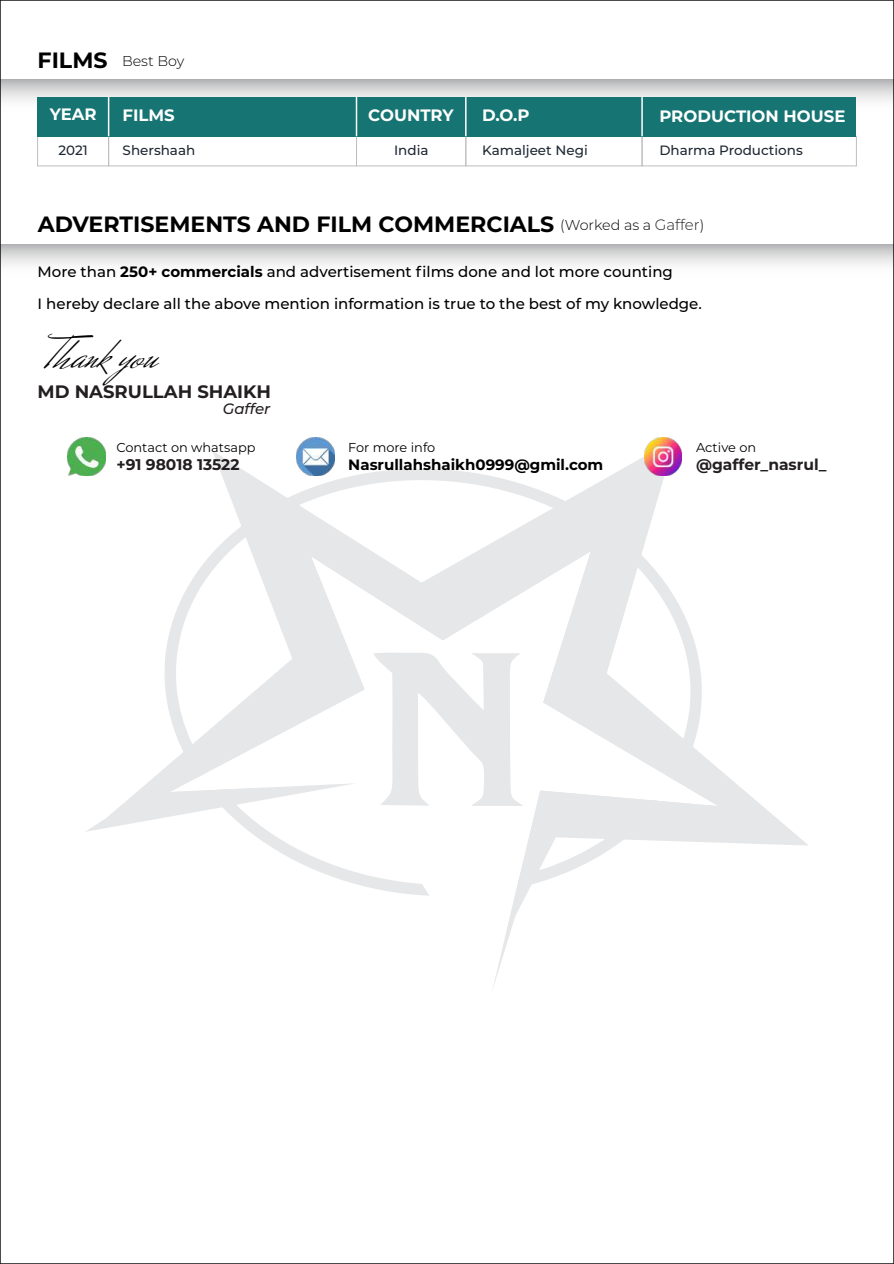
<style>
.page{position:relative;width:894px;height:1264px;background:#fff}
.page>*{position:absolute;margin:0;border:0;box-sizing:border-box;transform-origin:0 0}
.t1{font:40.95px "Mr Canfields";letter-spacing:-.005em;color:#000}
.t2{font:700 22.05px "Montserrat";color:#000}
.t3{font:700 18px "Montserrat";color:#231f20}
.t4{font:700 16.5px "Montserrat";color:#fff}
.t5{font:700 15.45px "Montserrat";color:#231f20}
.t6{font:500 15px/31.8px "Montserrat";color:#000}
.t7{font:700 15px "Montserrat";color:#000}
.t8{font:italic 500 15px "Montserrat";color:#231f20}
.t9{font:300 14.25px "Montserrat";color:#000}
.t10{font:500 13.5px "Montserrat";color:#1e2834}
.t11{font:12.9px "Montserrat";color:#000}
.s1{font-weight:700;font-size:22.05px}
.s2{font-weight:300;font-size:14.25px}
.s3{font-weight:300;font-size:15px;color:#221f1f}
.s4{font-weight:700}
</style>
<div class="page">
<svg style="left:213px;top:449px;width:595px;height:397px"></svg>
<svg style="left:86px;top:485px;width:684px;height:502px"></svg>
<svg style="left:208px;top:652px;width:455px;height:243px"></svg>
<div style="left:37px;top:136px;width:72px;height:30px;border:1px solid #bcbec0"></div>
<div style="left:356px;top:136px;width:110px;height:30px;border:1px solid #bcbec0"></div>
<div style="left:108px;top:136px;width:249px;height:30px;border:1px solid #bcbec0"></div>
<div style="left:465px;top:136px;width:177px;height:30px;border:1px solid #bcbec0"></div>
<div style="left:641px;top:136px;width:215px;height:30px;border:1px solid #bcbec0"></div>
<div style="left:0;top:80px;width:893px;height:38px;background:linear-gradient(to bottom,#c6c6c8,#fff)"></div>
<div style="left:38px;top:97px;width:818px;height:39px;background:#167573"></div>
<hr style="left:108px;top:97px;width:1px;height:39px;background:#fff">
<hr style="left:356px;top:97px;width:1px;height:39px;background:#fff">
<hr style="left:465px;top:97px;width:1px;height:39px;background:#fff">
<hr style="left:641px;top:97px;width:1px;height:39px;background:#fff">
<div style="left:0;top:244px;width:893px;height:39px;background:linear-gradient(to bottom,#c3c4c6,#fff)"></div>
<img style="left:644px;top:438px;width:38px;height:37px">
<img style="left:67px;top:438px;width:38px;height:37px">
<img style="left:297px;top:438px;width:37px;height:37px">
<p class="t9" style="left:38px;top:51px;width:148px"><span class="s1">FILMS</span> Best Boy</p>
<p class="t4" style="left:50px;top:103px;width:48px">YEAR</p>
<p class="t4" style="left:123px;top:103px;width:54px">FILMS</p>
<p class="t4" style="left:368px;top:103px;width:87px">COUNTRY</p>
<p class="t4" style="left:482px;top:103px;width:49px">D.O.P</p>
<p class="t4" style="left:659px;top:104px;width:187px">PRODUCTION HOUSE</p>
<p class="t10" style="left:58px;top:141px;width:31px">2021</p>
<p class="t10" style="left:123px;top:141px;width:74px">Shershaah</p>
<p class="t10" style="left:394px;top:141px;width:36px">India</p>
<p class="t10" style="left:482px;top:141px;width:107px">Kamaljeet Negi</p>
<p class="t10" style="left:659px;top:141px;width:145px">Dharma Productions</p>
<h2 class="t2" style="left:38px;top:208px;width:668px">ADVERTISEMENTS AND FILM COMMERCIALS <span class="s2">(Worked as a</span> <span class="s3">Gaffer</span><span class="s2">)</span></h2>
<p class="t6" style="left:38px;top:255px;width:665px">More than <span class="s4">250+ commercials</span> and advertisement films done and lot more counting<br>I hereby declare all the above mention information is true to the best of my knowledge.</p>
<h1 class="t1" style="left:38px;top:328px;width:121px">Thank you</h1>
<p class="t3" style="left:38px;top:378px;width:235px">MD NASRULLAH SHAIKH</p>
<p class="t8" style="left:223px;top:398px;width:49px">Gaffer</p>
<p class="t11" style="left:116px;top:439px;width:141px">Contact on whatsapp</p>
<p class="t5" style="left:116px;top:453px;width:125px">+91 98018 13522</p>
<p class="t11" style="left:348px;top:439px;width:89px">For more info</p>
<p class="t7" style="left:348px;top:453px;width:256px">Nasrullahshaikh0999@gmil.com</p>
<p class="t11" style="left:696px;top:439px;width:61px">Active on</p>
<p class="t5" style="left:696px;top:453px;width:132px">@gaffer_nasrul_</p>
</div>
